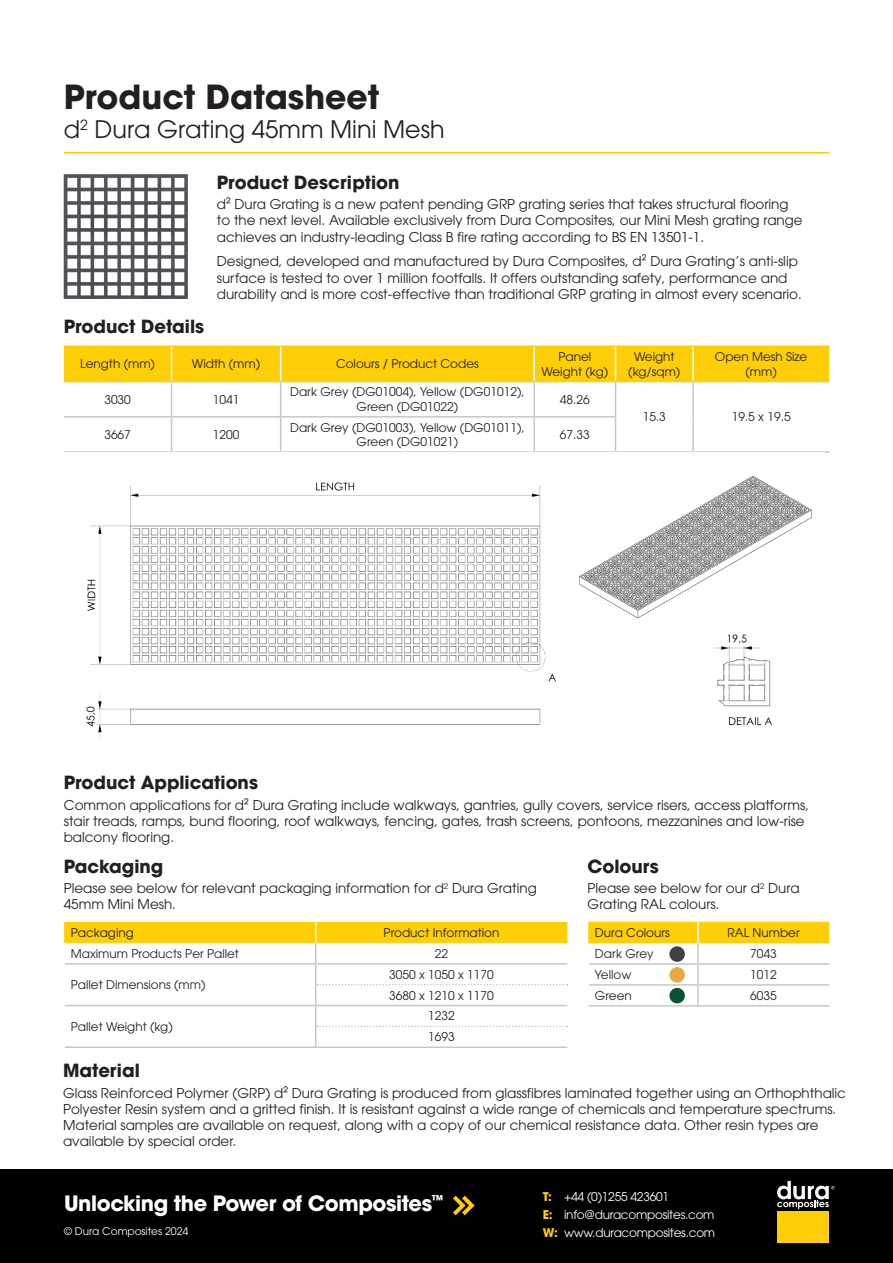
<style>
.page{position:relative;width:893px;height:1263px;background:#fff}
.page>*{position:absolute;margin:0;border:0;box-sizing:border-box;transform-origin:0 0}
.t1{font:700 33px "ITC Avant Garde Pro";color:#231f20}
.t2{font:24px "ITC Avant Garde Pro";color:#231f20}
.t3{font:700 21px "ITC Avant Garde Pro";letter-spacing:-.02em;color:#fff}
.t4{font:700 18px "ITC Avant Garde Pro";color:#231f20}
.t5{font:13.5px/16.2px "ITC Avant Garde Pro";color:#231f20}
.t6{font:12px/14.4px "ITC Avant Garde Pro";color:#231f20;text-align:center}
.t7{font:12px/18px "ITC Avant Garde Pro";letter-spacing:-.02em;color:#fff}
.t8{font:10.5px "ITC Avant Garde Pro";color:#fff}
.s1{font-weight:700;color:#fece08}
</style>
<div class="page">
<div style="left:0;top:1169px;width:893px;height:94px;background:#000"></div>
<svg style="left:453px;top:1196px;width:22px;height:19px"></svg>
<div style="left:777px;top:1211px;width:52px;height:32px;background:#fece08"></div>
<svg style="left:777px;top:1181px;width:58px;height:28px"></svg>
<hr style="left:64px;top:152px;width:765px;height:1px;background:#fece08">
<img style="left:64px;top:174px;width:124px;height:125px">
<div style="left:64px;top:347px;width:765px;height:34px;background:#fece08"></div>
<hr style="left:171px;top:347px;width:1px;height:34px;background:#fff">
<hr style="left:280px;top:347px;width:1px;height:34px;background:#fff">
<hr style="left:533px;top:347px;width:2px;height:34px;background:#fff">
<hr style="left:615px;top:347px;width:1px;height:34px;background:#fff">
<hr style="left:64px;top:416px;width:107px;height:2px;background:#c6c6c5">
<hr style="left:171px;top:416px;width:110px;height:2px;background:#c6c6c5">
<hr style="left:281px;top:416px;width:253px;height:2px;background:#c6c6c5">
<hr style="left:534px;top:416px;width:82px;height:2px;background:#c6c6c5">
<hr style="left:64px;top:451px;width:107px;height:2px;background:#c6c6c5">
<hr style="left:171px;top:451px;width:110px;height:2px;background:#c6c6c5">
<hr style="left:281px;top:451px;width:253px;height:2px;background:#c6c6c5">
<hr style="left:534px;top:451px;width:81px;height:2px;background:#c6c6c5">
<hr style="left:615px;top:451px;width:78px;height:2px;background:#c6c6c5">
<hr style="left:693px;top:451px;width:136px;height:2px;background:#c6c6c5">
<hr style="left:171px;top:382px;width:1px;height:34px;background:#c6c6c5">
<hr style="left:280px;top:382px;width:1px;height:34px;background:#c6c6c5">
<hr style="left:533px;top:382px;width:2px;height:34px;background:#c6c6c5">
<hr style="left:615px;top:382px;width:1px;height:34px;background:#c6c6c5">
<hr style="left:171px;top:418px;width:1px;height:33px;background:#c6c6c5">
<hr style="left:280px;top:418px;width:1px;height:33px;background:#c6c6c5">
<hr style="left:533px;top:418px;width:2px;height:33px;background:#c6c6c5">
<hr style="left:615px;top:418px;width:1px;height:33px;background:#c6c6c5">
<hr style="left:692px;top:382px;width:2px;height:35px;background:#c6c6c5">
<hr style="left:692px;top:417px;width:2px;height:34px;background:#c6c6c5">
<hr style="left:692px;top:347px;width:2px;height:34px;background:#fff">
<hr style="left:64px;top:345px;width:107px;height:2px;background:#fece08">
<hr style="left:171px;top:345px;width:110px;height:2px;background:#fece08">
<hr style="left:281px;top:345px;width:253px;height:2px;background:#fece08">
<hr style="left:534px;top:345px;width:81px;height:2px;background:#fece08">
<hr style="left:615px;top:345px;width:78px;height:2px;background:#fece08">
<hr style="left:693px;top:345px;width:136px;height:2px;background:#fece08">
<hr style="left:64px;top:381px;width:107px;height:1px;background:#fece08">
<hr style="left:171px;top:381px;width:110px;height:1px;background:#fece08">
<hr style="left:281px;top:381px;width:253px;height:1px;background:#fece08">
<hr style="left:534px;top:381px;width:81px;height:1px;background:#fece08">
<hr style="left:615px;top:381px;width:78px;height:1px;background:#fece08">
<hr style="left:693px;top:381px;width:136px;height:1px;background:#fece08">
<img style="left:86px;top:475px;width:726px;height:264px">
<div style="left:590px;top:922px;width:239px;height:21px;background:#fece08"></div>
<hr style="left:698px;top:1005px;width:131px;height:1px;background:#c6c6c5">
<hr style="left:697px;top:943px;width:2px;height:20px;background:#c6c6c5">
<svg style="left:697px;top:965px;width:2px;height:40px"></svg>
<hr style="left:697px;top:922px;width:2px;height:21px;background:#fff">
<hr style="left:589px;top:963px;width:109px;height:2px;background:#c6c6c5">
<hr style="left:589px;top:984px;width:109px;height:2px;background:#c6c6c5">
<hr style="left:589px;top:1005px;width:109px;height:1px;background:#c6c6c5">
<hr style="left:588px;top:922px;width:2px;height:21px;background:#fece08">
<hr style="left:698px;top:963px;width:131px;height:2px;background:#c6c6c5">
<hr style="left:698px;top:984px;width:131px;height:2px;background:#c6c6c5">
<div style="left:669px;top:946px;width:16px;height:16px;background:#404047;border-radius:50%"></div>
<div style="left:669px;top:967px;width:16px;height:15px;background:#e7aa40;border-radius:50%"></div>
<div style="left:669px;top:988px;width:16px;height:15px;background:#0a5232;border-radius:50%"></div>
<hr style="left:316px;top:1046px;width:251px;height:2px;background:#c6c6c5">
<hr style="left:65px;top:1046px;width:251px;height:2px;background:#c6c6c5">
<svg style="left:65px;top:922px;width:503px;height:124px"></svg>
<hr style="left:64px;top:922px;width:2px;height:21px;background:#fece08">
<h1 class="t1" style="left:64px;top:75px;width:317px">Product Datasheet</h1>
<h2 class="t2" style="left:64px;top:115px;width:382px">d<sup>2</sup> Dura Grating 45mm Mini Mesh</h2>
<h3 class="t4" style="left:217px;top:170px;width:184px">Product Description</h3>
<p class="t5" style="left:217px;top:196px;width:587px">d² Dura Grating is a new patent pending GRP grating series that takes structural flooring to the next level. Available exclusively from Dura Composites, our Mini Mesh grating range achieves an industry-leading Class B fire rating according to BS EN 13501-1.</p>
<p class="t5" style="left:217px;top:253px;width:586px">Designed, developed and manufactured by Dura Composites, d² Dura Grating’s anti-slip surface is tested to over 1 million footfalls. It offers outstanding safety, performance and durability and is more cost-effective than traditional GRP grating in almost every scenario.</p>
<h3 class="t4" style="left:64px;top:315px;width:142px">Product Details</h3>
<p class="t6" style="left:80px;top:357px;width:76px">Length (mm)</p>
<p class="t6" style="left:192px;top:357px;width:70px">Width (mm)</p>
<p class="t6" style="left:336px;top:357px;width:144px">Colours / Product Codes</p>
<p class="t6" style="left:542px;top:349px;width:68px">Panel<br>Weight (kg)</p>
<p class="t6" style="left:628px;top:349px;width:54px">Weight (kg/sqm)</p>
<p class="t6" style="left:715px;top:349px;width:94px">Open Mesh Size (mm)</p>
<p class="t6" style="left:104px;top:392px;width:28px">3030</p>
<p class="t6" style="left:213px;top:392px;width:28px">1041</p>
<p class="t6" style="left:290px;top:385px;width:236px">Dark Grey (DG01004), Yellow (DG01012),<br>Green (DG01022)</p>
<p class="t6" style="left:560px;top:392px;width:31px">48.26</p>
<p class="t6" style="left:643px;top:409px;width:25px">15.3</p>
<p class="t6" style="left:732px;top:409px;width:60px">19.5 x 19.5</p>
<p class="t6" style="left:104px;top:427px;width:28px">3667</p>
<p class="t6" style="left:213px;top:427px;width:28px">1200</p>
<p class="t6" style="left:290px;top:420px;width:236px">Dark Grey (DG01003), Yellow (DG01011),<br>Green (DG01021)</p>
<p class="t6" style="left:560px;top:427px;width:31px">67.33</p>
<h3 class="t4" style="left:64px;top:771px;width:196px">Product Applications</h3>
<p class="t5" style="left:64px;top:797px;width:747px">Common applications for d² Dura Grating include walkways, gantries, gully covers, service risers, access platforms, stair treads, ramps, bund flooring, roof walkways, fencing, gates, trash screens, pontoons, mezzanines and low-rise balcony flooring.</p>
<h3 class="t4" style="left:64px;top:854px;width:101px">Packaging</h3>
<p class="t5" style="left:64px;top:880px;width:474px">Please see below for relevant packaging information for d<sup>2</sup> Dura Grating<br>45mm Mini Mesh.</p>
<h3 class="t4" style="left:588px;top:854px;width:73px">Colours</h3>
<p class="t5" style="left:588px;top:880px;width:213px">Please see below for our d<sup>2</sup> Dura<br>Grating RAL colours.</p>
<p class="t6" style="left:71px;top:925px;width:64px">Packaging</p>
<p class="t6" style="left:384px;top:925px;width:117px">Product Information</p>
<p class="t6" style="left:71px;top:946px;width:170px">Maximum Products Per Pallet</p>
<p class="t6" style="left:435px;top:946px;width:15px">22</p>
<p class="t6" style="left:71px;top:977px;width:136px">Pallet Dimensions (mm)</p>
<p class="t6" style="left:389px;top:964px;width:106px;line-height:20.9px;text-align:left">3050 x 1050 x 1170<br>3680 x 1210 x 1170</p>
<p class="t6" style="left:71px;top:1019px;width:103px">Pallet Weight (kg)</p>
<p class="t6" style="left:428px;top:1005px;width:28px;line-height:20.9px;text-align:left">1232<br>1693</p>
<h3 class="t4" style="left:63px;top:1059px;width:78px">Material</h3>
<p class="t5" style="left:63px;top:1085px;width:784px">Glass Reinforced Polymer (GRP) d² Dura Grating is produced from glassfibres laminated together using an Orthophthalic Polyester Resin system and a gritted finish. It is resistant against a wide range of chemicals and temperature spectrums.<br>Material samples are available on request, along with a copy of our chemical resistance data. Other resin types are available by special order.</p>
<p class="t6" style="left:595px;top:925px;width:76px">Dura Colours</p>
<p class="t6" style="left:728px;top:925px;width:74px">RAL Number</p>
<p class="t6" style="left:595px;top:946px;width:60px">Dark Grey</p>
<p class="t6" style="left:750px;top:946px;width:28px">7043</p>
<p class="t6" style="left:595px;top:967px;width:38px">Yellow</p>
<p class="t6" style="left:750px;top:967px;width:28px">1012</p>
<p class="t6" style="left:595px;top:988px;width:38px">Green</p>
<p class="t6" style="left:750px;top:988px;width:28px">6035</p>
<h3 class="t3" style="left:64px;top:1189px;width:381px">Unlocking the Power of Composites<sup>™</sup></h3>
<p class="t8" style="left:64px;top:1224px;width:126px">© Dura Composites 2024</p>
<p class="t7" style="left:543px;top:1187px;width:174px"><span class="s1">T:</span> +44 (0)1255 423601<br><span class="s1">E:</span> info@duracomposites.com<br><span class="s1">W:</span> www.duracomposites.com</p>
</div>
